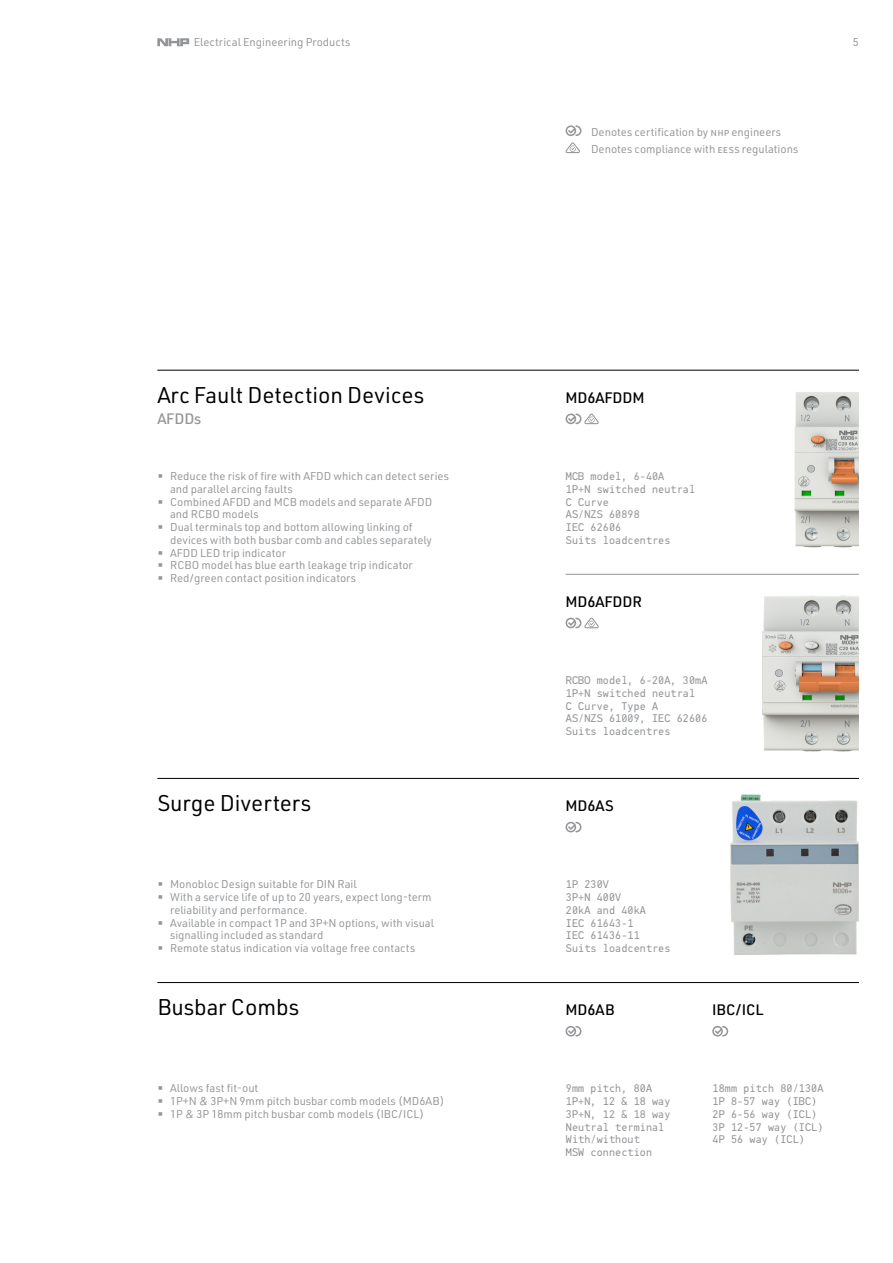
<style>
.page{position:relative;width:893px;height:1263px;background:#fff}
.page>*{position:absolute;margin:0;border:0;box-sizing:border-box;transform-origin:0 0}
.t1{font:22.35px "URWDIN";letter-spacing:-.005em;color:#000}
.t2{font:500 14.85px "URWDIN";letter-spacing:-.005em;color:#000}
.t3{font:500 14.85px "URWDIN";letter-spacing:-.005em;color:#939598}
.t4{font:11.1px/12.8px "URWDIN";color:#939598}
.t5{font:11.1px/12.8px "PFDIN Mono Pro";letter-spacing:-.05em;color:#939598}
</style>
<div class="page">
<svg style="left:566px;top:125px;width:15px;height:11px"></svg>
<svg style="left:565px;top:142px;width:15px;height:11px"></svg>
<img style="left:762px;top:595px;width:97px;height:157px">
<img style="left:794px;top:392px;width:65px;height:156px">
<hr style="left:566px;top:574px;width:293px;height:1px;background:#939598">
<svg style="left:566px;top:617px;width:33px;height:11px"></svg>
<img style="left:730px;top:794px;width:129px;height:161px">
<hr style="left:157px;top:370px;width:702px;height:1px;background:#000">
<hr style="left:157px;top:778px;width:702px;height:1px;background:#000">
<svg style="left:566px;top:413px;width:33px;height:11px"></svg>
<svg style="left:566px;top:822px;width:15px;height:10px"></svg>
<hr style="left:157px;top:982px;width:702px;height:1px;background:#000">
<svg style="left:566px;top:1026px;width:15px;height:10px"></svg>
<svg style="left:712px;top:1026px;width:16px;height:10px"></svg>
<svg style="left:157px;top:38px;width:32px;height:8px"></svg>
<p class="t4" style="left:194px;top:36px;width:158px">Electrical Engineering Products</p>
<p class="t4" style="left:853px;top:36px;width:8px">5</p>
<p class="t4" style="left:591px;top:123px;width:209px;line-height:17px">Denotes certification by NHP engineers<br>Denotes compliance with EESS regulations</p>
<h1 class="t1" style="left:157px;top:380px;width:268px">Arc Fault Detection Devices</h1>
<h2 class="t3" style="left:157px;top:409px;width:46px">AFDDs</h2>
<h2 class="t2" style="left:566px;top:388px;width:81px">MD6AFDDM</h2>
<p class="t4" style="left:157px;top:469px;width:293px">▬ Reduce the risk of fire with AFDD which can detect series</p>
<p class="t4" style="left:170px;top:482px;width:124px">and parallel arcing faults</p>
<p class="t4" style="left:157px;top:495px;width:276px">▬ Combined AFDD and MCB models and separate AFDD</p>
<p class="t4" style="left:170px;top:508px;width:90px">and RCBO models</p>
<p class="t4" style="left:157px;top:520px;width:257px">▬ Dual terminals top and bottom allowing linking of</p>
<p class="t4" style="left:170px;top:533px;width:263px">devices with both busbar comb and cables separately</p>
<p class="t4" style="left:157px;top:546px;width:130px">▬ AFDD LED trip indicator</p>
<p class="t4" style="left:157px;top:559px;width:257px">▬ RCBO model has blue earth leakage trip indicator</p>
<p class="t4" style="left:157px;top:571px;width:200px">▬ Red/green contact position indicators</p>
<p class="t5" style="left:566px;top:470px;width:131px">MCB model, 6-40A<br>1P+N switched neutral<br>C Curve<br>AS/NZS 60898<br>IEC 62606<br>Suits loadcentres</p>
<h2 class="t2" style="left:566px;top:592px;width:78px">MD6AFDDR</h2>
<p class="t5" style="left:566px;top:674px;width:144px">RCBO model, 6-20A, 30mA<br>1P+N switched neutral<br>C Curve, Type A<br>AS/NZS 61009, IEC 62606<br>Suits loadcentres</p>
<h1 class="t1" style="left:157px;top:788px;width:155px">Surge Diverters</h1>
<h2 class="t2" style="left:566px;top:796px;width:50px">MD6AS</h2>
<p class="t4" style="left:157px;top:877px;width:201px">▬ Monobloc Design suitable for DIN Rail</p>
<p class="t4" style="left:157px;top:890px;width:276px">▬ With a service life of up to 20 years, expect long-term</p>
<p class="t4" style="left:170px;top:903px;width:139px">reliability and performance.</p>
<p class="t4" style="left:157px;top:916px;width:278px">▬ Available in compact 1P and 3P+N options, with visual</p>
<p class="t4" style="left:170px;top:929px;width:155px">signalling included as standard</p>
<p class="t4" style="left:157px;top:941px;width:259px">▬ Remote status indication via voltage free contacts</p>
<p class="t5" style="left:566px;top:878px;width:107px">1P 230V<br>3P+N 400V<br>20kA and 40kA<br>IEC 61643-1<br>IEC 61436-11<br>Suits loadcentres</p>
<h1 class="t1" style="left:157px;top:992px;width:143px">Busbar Combs</h1>
<h2 class="t2" style="left:566px;top:1000px;width:50px">MD6AB</h2>
<h2 class="t2" style="left:712px;top:1000px;width:53px">IBC/ICL</h2>
<p class="t4" style="left:157px;top:1082px;width:289px">▬ Allows fast fit-out<br>▬ 1P+N &amp; 3P+N 9mm pitch busbar comb models (MD6AB) ▬ 1P &amp; 3P 18mm pitch busbar comb models (IBC/ICL)</p>
<p class="t5" style="left:566px;top:1082px;width:107px">9mm pitch, 80A<br>1P+N, 12 &amp; 18 way<br>3P+N, 12 &amp; 18 way<br>Neutral terminal<br>With/without<br>MSW connection</p>
<p class="t5" style="left:712px;top:1082px;width:113px">18mm pitch 80/130A<br>1P 8-57 way (IBC)<br>2P 6-56 way (ICL)<br>3P 12-57 way (ICL)<br>4P 56 way (ICL)</p>
</div>
